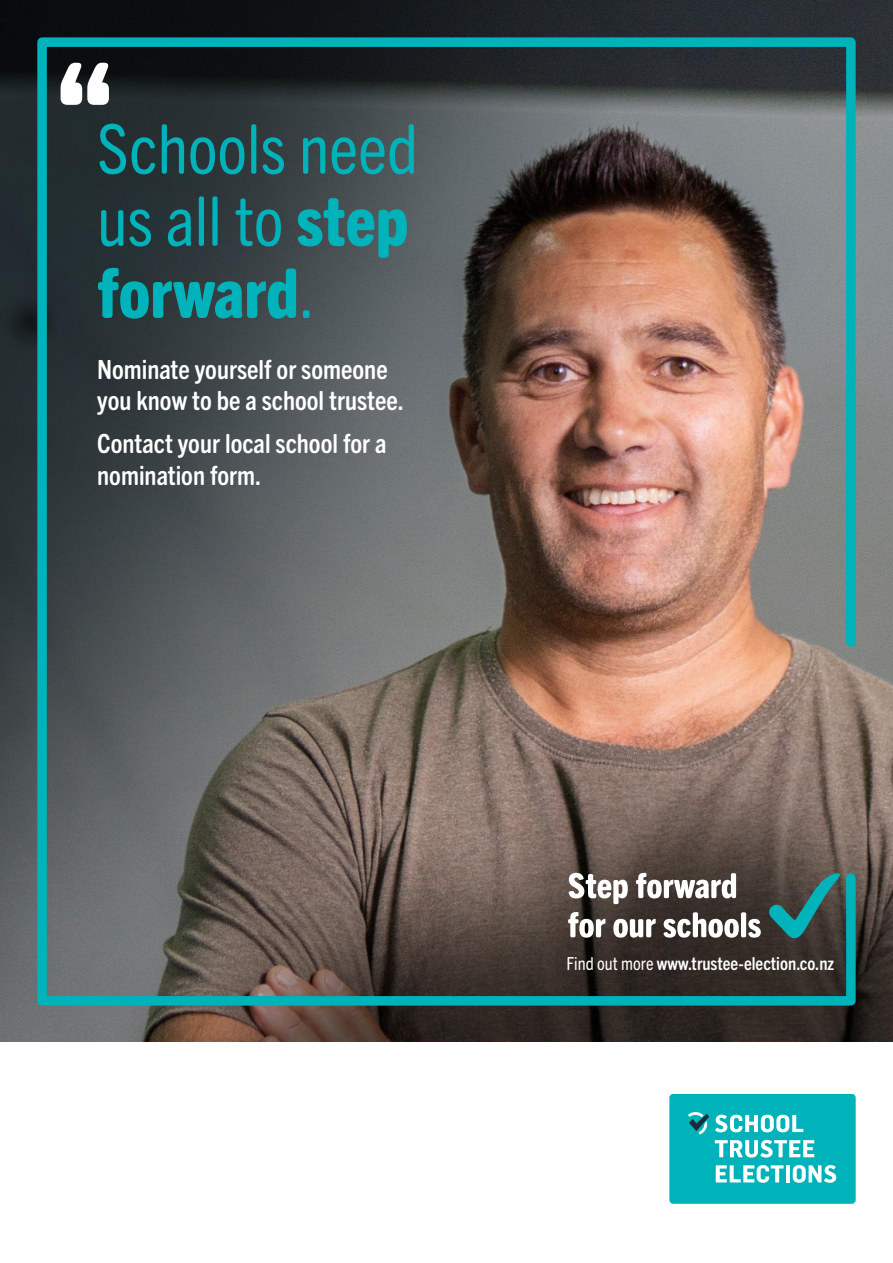
<style>
.page{position:relative;width:893px;height:1263px;background:#fff}
.page>*{position:absolute;margin:0;border:0;box-sizing:border-box;transform-origin:0 0}
.t1{font:condensed 69px/72.2px "Trade Gothic Next SR Pro";color:#00b2b9}
.t2{font:700 condensed 26.55px/31.8px "Trade Gothic Next SR Pro";color:#fff}
.t3{font:700 condensed 18px "Trade Gothic Next SR Pro";color:#fff}
.s1{font-weight:800}
.s2{font-weight:400}
</style>
<div class="page">
<img style="left:0;top:0;width:893px;height:1042px">
<div style="left:669px;top:1094px;width:187px;height:110px;background:#00b2b9;border-radius:4px"></div>
<svg style="left:716px;top:1165px;width:68px;height:18px"></svg>
<hr style="left:786px;top:1165px;width:4px;height:17px;background:#fff">
<svg style="left:793px;top:1165px;width:43px;height:18px"></svg>
<svg style="left:688px;top:1112px;width:126px;height:45px"></svg>
<img style="left:33px;top:33px;width:827px;height:977px">
<svg style="left:61px;top:63px;width:48px;height:42px"></svg>
<h1 class="t1" style="left:97px;top:108px;width:322px">Schools need us all to <span class="s1">step forward</span>.</h1>
<p class="t2" style="left:97px;top:351px;width:308px">Nominate yourself or someone you know to be a school trustee.</p>
<p class="t2" style="left:97px;top:426px;width:291px">Contact your local school for a nomination form.</p>
<p class="t3" style="left:567px;top:951px;width:269px"><span class="s2">Find out more</span> www.trustee-election.co.nz</p>
</div>
